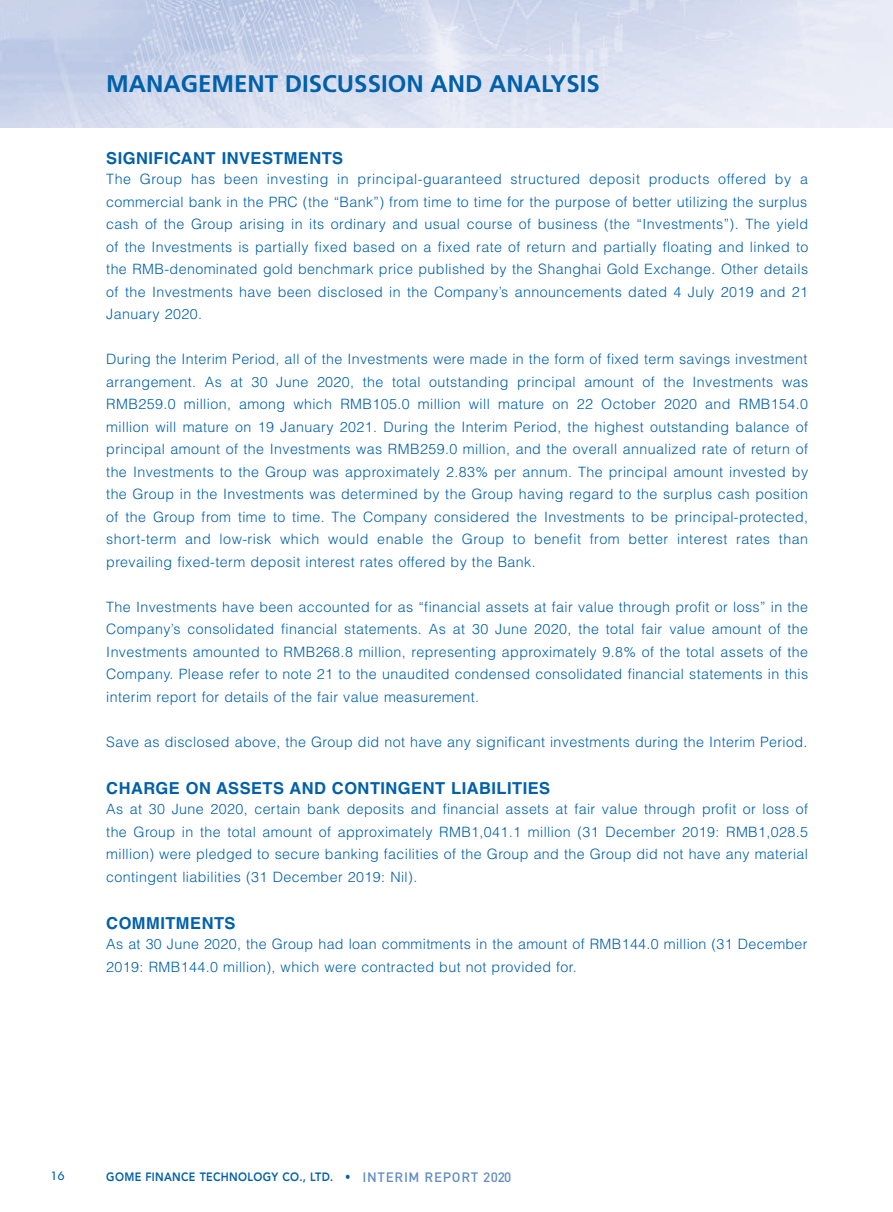
<style>
.page{position:relative;width:893px;height:1212px;background:#fff}
.page>*{position:absolute;margin:0;border:0;box-sizing:border-box;transform-origin:0 0}
.t1{font:700 24px "Frutiger LT Std";color:#0060aa}
._01_H1{font:700 16.5px "Helvetica LT Std";letter-spacing:.03em;color:#0060aa}
._00_txt{font:300 14.25px/22.5px "Helvetica LT Std";letter-spacing:.03em;color:#0060aa;text-align:justify}
.t2{font:800 12px "Avenir LT Std";letter-spacing:.03em;color:#0060aa;scale:.9 1}
.t3{font:500 12px "Bauhaus Std";color:#0060aa}
.s1{font-family:"Frutiger LT Std";font-weight:300}
.s2{font-family:"DIN Pro";font-weight:500;font-size:13.5px;color:#628cc4}
</style>
<div class="page">
<img style="left:0;top:0;width:893px;height:128px">
<h1 class="t1" style="left:106px;top:70px;width:495px">MANAGEMENT DISCUSSION AND ANALYSIS</h1>
<p class="_01_H1" style="left:106px;top:148px;width:238px">SIGNIFICANT INVESTMENTS</p>
<p class="_00_txt" style="left:106px;top:168px;width:703px">The Group has been investing in principal-guaranteed structured deposit products offered by a commercial bank in the PRC (the “Bank”) from time to time for the purpose of better utilizing the surplus cash of the Group arising in its ordinary and usual course of business (the “Investments”). The yield of the Investments is partially fixed based on a fixed rate of return and partially floating and linked to the RMB-denominated gold benchmark price published by the Shanghai Gold Exchange. Other details of the Investments have been disclosed in the Company’s announcements dated 4 July 2019 and 21<br>January 2020.</p>
<p class="_00_txt" style="left:106px;top:348px;width:703px">During the Interim Period, all of the Investments were made in the form of fixed term savings investment arrangement. As at 30 June 2020, the total outstanding principal amount of the Investments was RMB259.0 million, among which RMB105.0 million will mature on 22 October 2020 and RMB154.0 million will mature on 19 January 2021. During the Interim Period, the highest outstanding balance of principal amount of the Investments was RMB259.0 million, and the overall annualized rate of return of the Investments to the Group was approximately 2.83% per annum. The principal amount invested by the Group in the Investments was determined by the Group having regard to the surplus cash position of the Group from time to time. The Company considered the Investments to be principal-protected, short-term and low-risk which would enable the Group to benefit from better interest rates than prevailing fixed-term deposit interest rates offered by the Bank.</p>
<p class="_00_txt" style="left:106px;top:595px;width:703px">The Investments have been accounted for as “financial assets at fair value through profit or loss” in the Company’s consolidated financial statements. As at 30 June 2020, the total fair value amount of the Investments amounted to RMB268.8 million, representing approximately 9.8% of the total assets of the Company. Please refer to note 21 to the unaudited condensed consolidated financial statements in this interim report for details of the fair value measurement.</p>
<p class="_00_txt" style="left:106px;top:730px;width:703px">Save as disclosed above, the Group did not have any significant investments during the Interim Period.</p>
<p class="_01_H1" style="left:106px;top:778px;width:445px">CHARGE ON ASSETS AND CONTINGENT LIABILITIES</p>
<p class="_00_txt" style="left:106px;top:798px;width:703px">As at 30 June 2020, certain bank deposits and financial assets at fair value through profit or loss of the Group in the total amount of approximately RMB1,041.1 million (31 December 2019: RMB1,028.5 million) were pledged to secure banking facilities of the Group and the Group did not have any material contingent liabilities (31 December 2019: Nil).</p>
<p class="_01_H1" style="left:106px;top:913px;width:131px">COMMITMENTS</p>
<p class="_00_txt" style="left:106px;top:933px;width:703px">As at 30 June 2020, the Group had loan commitments in the amount of RMB144.0 million (31 December<br>2019: RMB144.0 million), which were contracted but not provided for.</p>
<p class="t3" style="left:51px;top:1169px;width:15px">16</p>
<p class="t2" style="left:106px;top:1169px;width:452px">GOME FINANCE TECHNOLOGY CO., LTD. <span class="s1">•</span> <span class="s2">INTERIM REPORT 2020</span></p>
</div>
